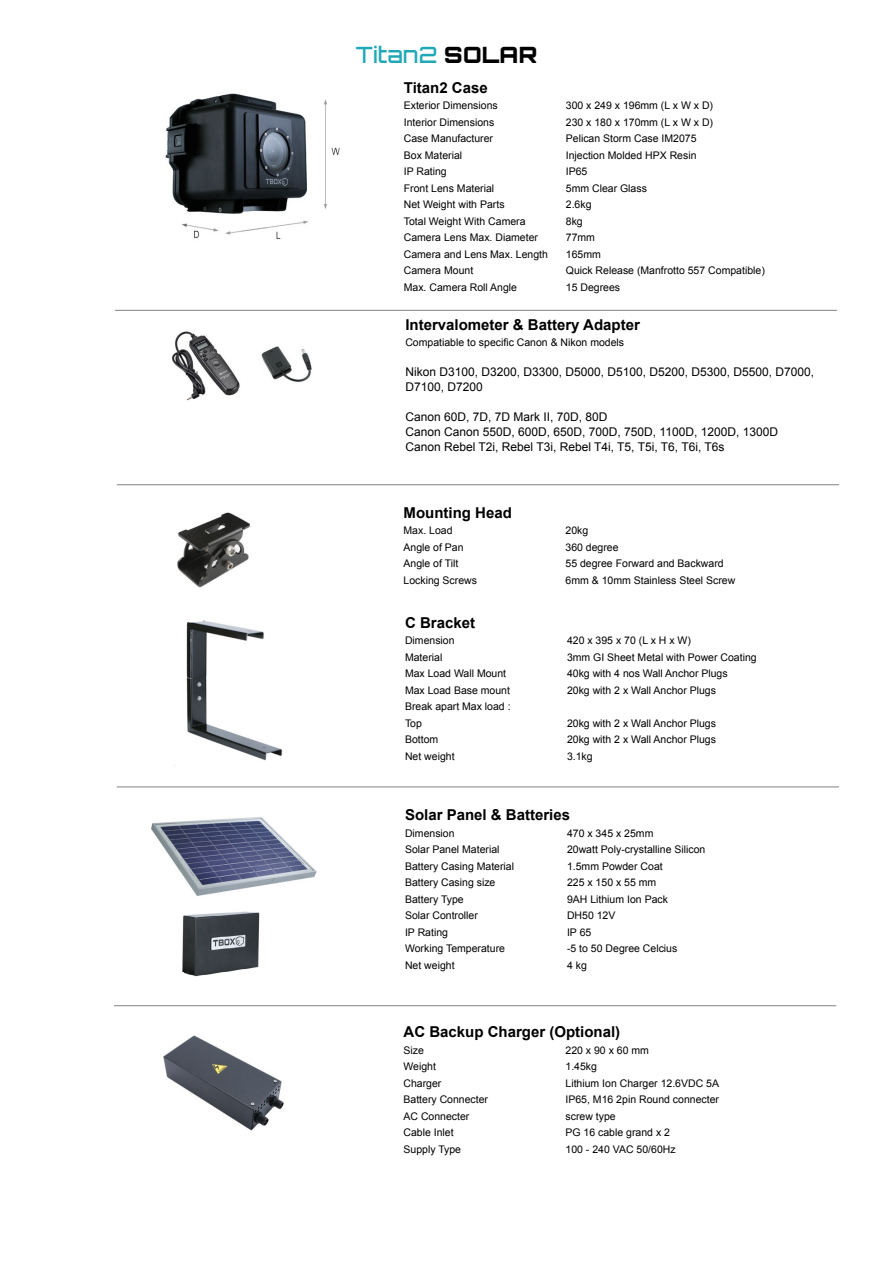
<style>
.page{position:relative;width:893px;height:1263px;background:#fff}
.page>*{position:absolute;margin:0;border:0;box-sizing:border-box;transform-origin:0 0}
.t1{font:500 22.5px "Orbitron";letter-spacing:.01em;color:#20a8b6}
.t2{font:700 15px "Arial";color:#000}
.t3{font:12px/15px "Arial";color:#000}
.t4{font:10.5px/16.5px "Arial";color:#000}
.s1{font-weight:900;color:#000}
</style>
<div class="page">
<img style="left:177px;top:512px;width:106px;height:249px">
<hr style="left:115px;top:310px;width:722px;height:1px;background:#808285">
<hr style="left:117px;top:484px;width:722px;height:1px;background:#808285">
<hr style="left:117px;top:786px;width:722px;height:1px;background:#808285">
<img style="left:165px;top:93px;width:175px;height:147px">
<img style="left:151px;top:817px;width:166px;height:79px">
<img style="left:182px;top:911px;width:78px;height:66px">
<img style="left:172px;top:331px;width:140px;height:70px">
<img style="left:163px;top:1035px;width:121px;height:96px">
<hr style="left:114px;top:1005px;width:722px;height:1px;background:#808285">
<h1 class="t1" style="left:356px;top:40px;width:183px">Titan2 <span class="s1">SOLAR</span></h1>
<h2 class="t2" style="left:404px;top:77px;width:85px">Titan2 Case</h2>
<p class="t4" style="left:404px;top:97px;width:95px">Exterior Dimensions</p>
<p class="t4" style="left:566px;top:97px;width:149px">300 x 249 x 196mm (L x W x D)</p>
<p class="t4" style="left:404px;top:114px;width:92px">Interior Dimensions</p>
<p class="t4" style="left:566px;top:114px;width:149px">230 x 180 x 170mm (L x W x D)</p>
<p class="t4" style="left:404px;top:130px;width:91px">Case Manufacturer</p>
<p class="t4" style="left:566px;top:130px;width:132px">Pelican Storm Case IM2075</p>
<p class="t4" style="left:404px;top:147px;width:60px">Box Material</p>
<p class="t4" style="left:566px;top:147px;width:132px">Injection Molded HPX Resin</p>
<p class="t4" style="left:404px;top:163px;width:44px">IP Rating</p>
<p class="t4" style="left:566px;top:163px;width:23px">IP65</p>
<p class="t4" style="left:404px;top:180px;width:92px">Front Lens Material</p>
<p class="t4" style="left:566px;top:180px;width:83px">5mm Clear Glass</p>
<p class="t4" style="left:404px;top:196px;width:102px">Net Weight with Parts</p>
<p class="t4" style="left:566px;top:196px;width:27px">2.6kg</p>
<p class="t4" style="left:404px;top:213px;width:123px">Total Weight With Camera</p>
<p class="t4" style="left:566px;top:213px;width:18px">8kg</p>
<p class="t4" style="left:404px;top:229px;width:136px">Camera Lens Max. Diameter</p>
<p class="t4" style="left:566px;top:229px;width:31px">77mm</p>
<p class="t4" style="left:404px;top:246px;width:146px">Camera and Lens Max. Length</p>
<p class="t4" style="left:566px;top:246px;width:37px">165mm</p>
<p class="t4" style="left:404px;top:262px;width:71px">Camera Mount</p>
<p class="t4" style="left:566px;top:262px;width:200px">Quick Release (Manfrotto 557 Compatible)</p>
<p class="t4" style="left:404px;top:279px;width:115px">Max. Camera Roll Angle</p>
<p class="t4" style="left:566px;top:279px;width:56px">15 Degrees</p>
<h2 class="t2" style="left:405px;top:314px;width:236px">Intervalometer &amp; Battery Adapter</h2>
<p class="t4" style="left:405px;top:334px;width:220px">Compatiable to specific Canon &amp; Nikon models</p>
<p class="t3" style="left:405px;top:365px;width:410px">Nikon D3100, D3200, D3300, D5000, D5100, D5200, D5300, D5500, D7000,<br>D7100, D7200</p>
<p class="t3" style="left:405px;top:410px;width:374px">Canon 60D, 7D, 7D Mark II, 70D, 80D<br>Canon Canon 550D, 600D, 650D, 700D, 750D, 1100D, 1200D, 1300D<br>Canon Rebel T2i, Rebel T3i, Rebel T4i, T5, T5i, T6, T6i, T6s</p>
<h2 class="t2" style="left:403px;top:503px;width:110px">Mounting Head</h2>
<p class="t4" style="left:403px;top:522px;width:51px">Max. Load</p>
<p class="t4" style="left:565px;top:522px;width:24px">20kg</p>
<p class="t4" style="left:403px;top:539px;width:62px">Angle of Pan</p>
<p class="t4" style="left:565px;top:539px;width:55px">360 degree</p>
<p class="t4" style="left:403px;top:555px;width:56px">Angle of Tilt</p>
<p class="t4" style="left:565px;top:555px;width:160px">55 degree Forward and Backward</p>
<p class="t4" style="left:403px;top:572px;width:75px">Locking Screws</p>
<p class="t4" style="left:565px;top:572px;width:171px">6mm &amp; 10mm Stainless Steel Screw</p>
<h2 class="t2" style="left:405px;top:612px;width:72px">C Bracket</h2>
<p class="t4" style="left:405px;top:632px;width:51px">Dimension</p>
<p class="t4" style="left:567px;top:632px;width:125px">420 x 395 x 70 (L x H x W)</p>
<p class="t4" style="left:405px;top:649px;width:39px">Material</p>
<p class="t4" style="left:567px;top:649px;width:191px">3mm GI Sheet Metal with Power Coating</p>
<p class="t4" style="left:405px;top:665px;width:103px">Max Load Wall Mount</p>
<p class="t4" style="left:567px;top:665px;width:162px">40kg with 4 nos Wall Anchor Plugs</p>
<p class="t4" style="left:405px;top:682px;width:107px">Max Load Base mount</p>
<p class="t4" style="left:567px;top:682px;width:151px">20kg with 2 x Wall Anchor Plugs</p>
<p class="t4" style="left:405px;top:698px;width:107px">Break apart Max load :<br>Top</p>
<p class="t4" style="left:567px;top:715px;width:151px">20kg with 2 x Wall Anchor Plugs</p>
<p class="t4" style="left:405px;top:731px;width:35px">Bottom</p>
<p class="t4" style="left:567px;top:731px;width:151px">20kg with 2 x Wall Anchor Plugs</p>
<p class="t4" style="left:405px;top:748px;width:51px">Net weight</p>
<p class="t4" style="left:567px;top:748px;width:27px">3.1kg</p>
<h2 class="t2" style="left:405px;top:805px;width:167px">Solar Panel &amp; Batteries</h2>
<p class="t4" style="left:405px;top:825px;width:51px">Dimension</p>
<p class="t4" style="left:567px;top:825px;width:88px">470 x 345 x 25mm</p>
<p class="t4" style="left:405px;top:841px;width:96px">Solar Panel Material</p>
<p class="t4" style="left:567px;top:841px;width:140px">20watt Poly-crystalline Silicon</p>
<p class="t4" style="left:405px;top:858px;width:111px">Battery Casing Material</p>
<p class="t4" style="left:567px;top:858px;width:97px">1.5mm Powder Coat</p>
<p class="t4" style="left:405px;top:874px;width:92px">Battery Casing size</p>
<p class="t4" style="left:567px;top:874px;width:91px">225 x 150 x 55 mm</p>
<p class="t4" style="left:405px;top:891px;width:60px">Battery Type</p>
<p class="t4" style="left:567px;top:891px;width:102px">9AH Lithium Ion Pack</p>
<p class="t4" style="left:405px;top:907px;width:74px">Solar Controller</p>
<p class="t4" style="left:567px;top:907px;width:50px">DH50 12V</p>
<p class="t4" style="left:405px;top:924px;width:44px">IP Rating</p>
<p class="t4" style="left:567px;top:924px;width:26px">IP 65</p>
<p class="t4" style="left:405px;top:940px;width:101px">Working Temperature</p>
<p class="t4" style="left:567px;top:940px;width:112px">-5 to 50 Degree Celcius</p>
<p class="t4" style="left:405px;top:957px;width:51px">Net weight</p>
<p class="t4" style="left:567px;top:957px;width:21px">4 kg</p>
<h2 class="t2" style="left:403px;top:1022px;width:218px">AC Backup Charger (Optional)</h2>
<p class="t4" style="left:403px;top:1042px;width:22px">Size</p>
<p class="t4" style="left:565px;top:1042px;width:85px">220 x 90 x 60 mm</p>
<p class="t4" style="left:403px;top:1058px;width:34px">Weight</p>
<p class="t4" style="left:565px;top:1058px;width:33px">1.45kg</p>
<p class="t4" style="left:403px;top:1075px;width:39px">Charger</p>
<p class="t4" style="left:565px;top:1075px;width:155px">Lithium Ion Charger 12.6VDC 5A</p>
<p class="t4" style="left:403px;top:1091px;width:86px">Battery Connecter</p>
<p class="t4" style="left:565px;top:1091px;width:155px">IP65, M16 2pin Round connecter</p>
<p class="t4" style="left:403px;top:1108px;width:67px">AC Connecter</p>
<p class="t4" style="left:565px;top:1108px;width:52px">screw type</p>
<p class="t4" style="left:403px;top:1124px;width:52px">Cable Inlet</p>
<p class="t4" style="left:565px;top:1124px;width:106px">PG 16 cable grand x 2</p>
<p class="t4" style="left:403px;top:1141px;width:59px">Supply Type</p>
<p class="t4" style="left:565px;top:1141px;width:112px">100 - 240 VAC 50/60Hz</p>
</div>
